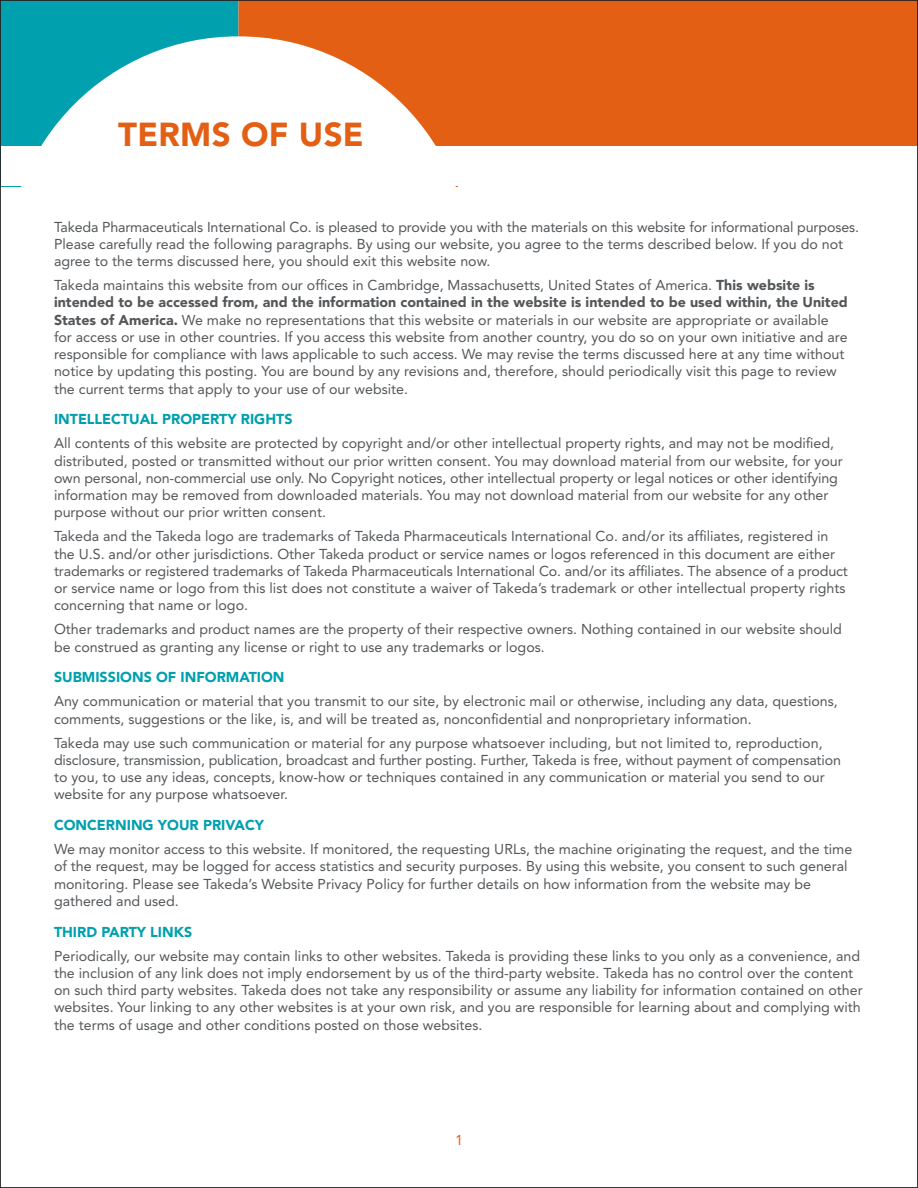
<style>
.page{position:relative;width:918px;height:1188px;background:#fff}
.page>*{position:absolute;margin:0;border:0;box-sizing:border-box;transform-origin:0 0}
.Body_Copy{font:900 33px "Avenir";letter-spacing:.01em;color:#e25f14}
.Body_Copy-2{font:14.25px/17.2px "Avenir";color:#54575a}
.Body_Copy-3{font:900 14.25px "Avenir";color:#00a0af}
.Body_Copy-4{font:14.25px "Avenir";color:#e25f14}
.s1{font-weight:900}
</style>
<div class="page">
<svg style="left:2px;top:2px;width:237px;height:144px;fill:#00a0af"></svg>
<svg style="left:239px;top:2px;width:217px;height:144px"></svg>
<div style="left:456px;top:0;width:462px;height:147px;background:#e25f14"></div>
<p class="Body_Copy" style="left:118px;top:115px;width:247px">TERMS OF USE</p>
<p class="Body_Copy-2" style="left:54px;top:218px;width:807px">Takeda Pharmaceuticals International Co. is pleased to provide you with the materials on this website for informational purposes.<br>Please carefully read the following paragraphs. By using our website, you agree to the terms described below. If you do not agree to the terms discussed here, you should exit this website now.</p>
<p class="Body_Copy-2" style="left:54px;top:277px;width:795px">Takeda maintains this website from our offices in Cambridge, Massachusetts, United States of America. <span class="s1">This website is intended to be accessed from, and the information contained in the website is intended to be used within, the United States of America.</span> We make no representations that this website or materials in our website are appropriate or available for access or use in other countries. If you access this website from another country, you do so on your own initiative and are responsible for compliance with laws applicable to such access. We may revise the terms discussed here at any time without notice by updating this posting. You are bound by any revisions and, therefore, should periodically visit this page to review the current terms that apply to your use of our website.</p>
<p class="Body_Copy-3" style="left:54px;top:411px;width:240px">INTELLECTUAL PROPERTY RIGHTS</p>
<p class="Body_Copy-2" style="left:54px;top:435px;width:790px">All contents of this website are protected by copyright and/or other intellectual property rights, and may not be modified, distributed, posted or transmitted without our prior written consent. You may download material from our website, for your own personal, non-commercial use only. No Copyright notices, other intellectual property or legal notices or other identifying information may be removed from downloaded materials. You may not download material from our website for any other purpose without our prior written consent.</p>
<p class="Body_Copy-2" style="left:54px;top:528px;width:795px">Takeda and the Takeda logo are trademarks of Takeda Pharmaceuticals International Co. and/or its affiliates, registered in the U.S. and/or other jurisdictions. Other Takeda product or service names or logos referenced in this document are either trademarks or registered trademarks of Takeda Pharmaceuticals International Co. and/or its affiliates. The absence of a product or service name or logo from this list does not constitute a waiver of Takeda’s trademark or other intellectual property rights concerning that name or logo.</p>
<p class="Body_Copy-2" style="left:54px;top:621px;width:789px">Other trademarks and product names are the property of their respective owners. Nothing contained in our website should be construed as granting any license or right to use any trademarks or logos.</p>
<p class="Body_Copy-3" style="left:54px;top:669px;width:232px">SUBMISSIONS OF INFORMATION</p>
<p class="Body_Copy-2" style="left:54px;top:693px;width:785px">Any communication or material that you transmit to our site, by electronic mail or otherwise, including any data, questions, comments, suggestions or the like, is, and will be treated as, nonconfidential and nonproprietary information.</p>
<p class="Body_Copy-2" style="left:54px;top:734px;width:788px">Takeda may use such communication or material for any purpose whatsoever including, but not limited to, reproduction, disclosure, transmission, publication, broadcast and further posting. Further, Takeda is free, without payment of compensation to you, to use any ideas, concepts, know-how or techniques contained in any communication or material you send to our website for any purpose whatsoever.</p>
<p class="Body_Copy-3" style="left:54px;top:817px;width:212px">CONCERNING YOUR PRIVACY</p>
<p class="Body_Copy-2" style="left:54px;top:841px;width:800px">We may monitor access to this website. If monitored, the requesting URLs, the machine originating the request, and the time of the request, may be logged for access statistics and security purposes. By using this website, you consent to such general monitoring. Please see Takeda’s Website Privacy Policy for further details on how information from the website may be gathered and used.</p>
<p class="Body_Copy-3" style="left:54px;top:923px;width:140px">THIRD PARTY LINKS</p>
<p class="Body_Copy-2" style="left:54px;top:947px;width:810px">Periodically, our website may contain links to other websites. Takeda is providing these links to you only as a convenience, and the inclusion of any link does not imply endorsement by us of the third-party website. Takeda has no control over the content on such third party websites. Takeda does not take any responsibility or assume any liability for information contained on other websites. Your linking to any other websites is at your own risk, and you are responsible for learning about and complying with the terms of usage and other conditions posted on those websites.</p>
<p class="Body_Copy-4" style="left:455px;top:1131px;width:9px">1</p>
</div>
